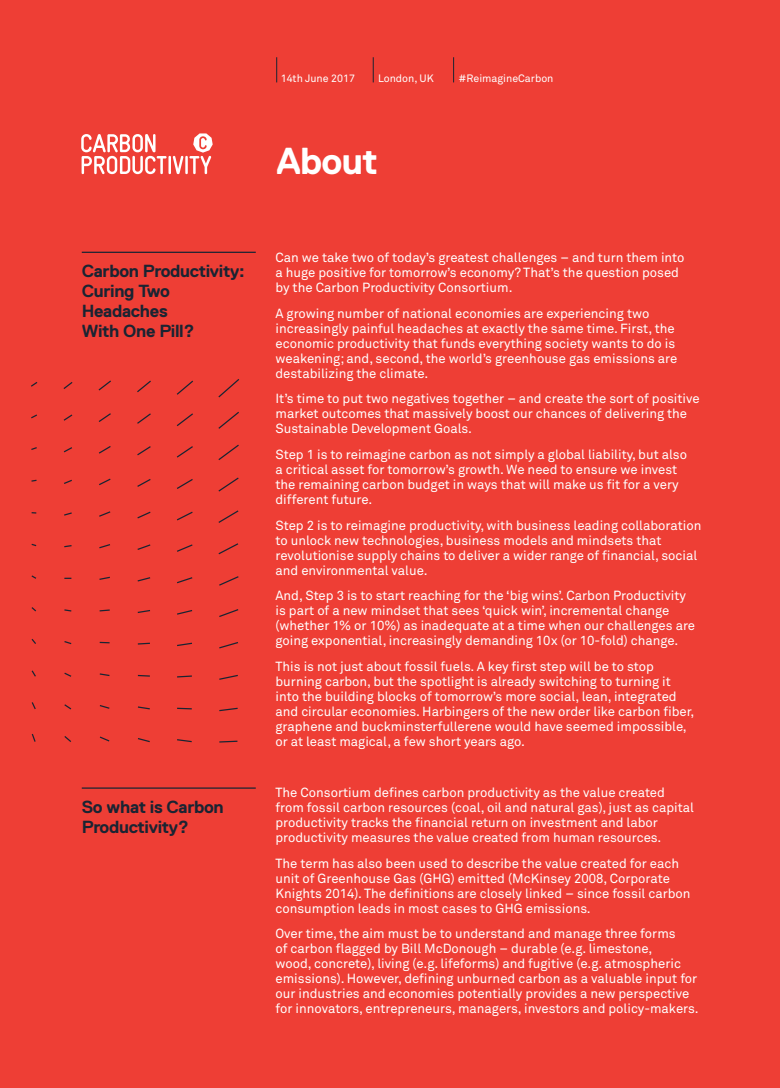
<style>
.page{position:relative;width:780px;height:1088px;background:#ee3e35}
.page>*{position:absolute;margin:0;border:0;box-sizing:border-box;transform-origin:0 0}
.Large_heading{font:700 37.5px "Replica";letter-spacing:-.02em;color:#fff}
.Questions{font:700 17.5px/20px "Replica";letter-spacing:-.02em;color:#1a2432}
.Body{font:13.12px/15px "Akkurat Pro";color:#fff}
.t1{font:10.62px "Akkurat Pro";color:#fff}
</style>
<div class="page">
<svg style="left:276px;top:57px;width:1px;height:25px"></svg>
<svg style="left:373px;top:57px;width:1px;height:25px"></svg>
<svg style="left:453px;top:57px;width:1px;height:25px"></svg>
<hr style="left:82px;top:252px;width:174px;height:1px;background:#1a2432">
<hr style="left:82px;top:787px;width:174px;height:2px;background:#1a2432">
<svg style="left:31px;top:380px;width:162px;height:363px"></svg>
<svg style="left:218px;top:379px;width:22px;height:364px"></svg>
<svg style="left:81px;top:134px;width:85px;height:40px"></svg>
<hr style="left:168px;top:156px;width:3px;height:18px;background:#fff">
<svg style="left:173px;top:156px;width:10px;height:18px"></svg>
<hr style="left:185px;top:156px;width:3px;height:18px;background:#fff">
<svg style="left:189px;top:133px;width:24px;height:41px"></svg>
<p class="Questions" style="left:82px;top:261px;width:164px">Carbon Productivity:<br>Curing Two<br>Headaches<br>With One Pill?</p>
<p class="Questions" style="left:82px;top:797px;width:143px">So what is Carbon<br>Productivity?</p>
<p class="t1" style="left:281px;top:73px;width:76px">14th June 2017</p>
<p class="t1" style="left:378px;top:72px;width:57px">London, UK</p>
<p class="t1" style="left:458px;top:73px;width:96px">#ReimagineCarbon</p>
<p class="Large_heading" style="left:276px;top:140px;width:103px">About</p>
<p class="Body" style="left:275px;top:250px;width:410px">Can we take two of today’s greatest challenges – and turn them into a huge positive for tomorrow’s economy? That’s the question posed by the Carbon Productivity Consortium.</p>
<p class="Body" style="left:275px;top:306px;width:403px">A growing number of national economies are experiencing two increasingly painful headaches at exactly the same time. First, the economic productivity that funds everything society wants to do is weakening; and, second, the world’s greenhouse gas emissions are destabilizing the climate.</p>
<p class="Body" style="left:275px;top:391px;width:425px">It’s time to put two negatives together – and create the sort of positive market outcomes that massively boost our chances of delivering the<br>Sustainable Development Goals.</p>
<p class="Body" style="left:275px;top:447px;width:413px">Step 1 is to reimagine carbon as not simply a global liability, but also a critical asset for tomorrow’s growth. We need to ensure we invest the remaining carbon budget in ways that will make us fit for a very different future.</p>
<p class="Body" style="left:275px;top:518px;width:427px">Step 2 is to reimagine productivity, with business leading collaboration to unlock new technologies, business models and mindsets that revolutionise supply chains to deliver a wider range of financial, social and environmental value.</p>
<p class="Body" style="left:275px;top:588px;width:421px">And, Step 3 is to start reaching for the ‘big wins’. Carbon Productivity is part of a new mindset that sees ‘quick win’, incremental change (whether 1% or 10%) as inadequate at a time when our challenges are going exponential, increasingly demanding 10x (or 10-fold) change.</p>
<p class="Body" style="left:275px;top:659px;width:420px">This is not just about fossil fuels. A key first step will be to stop burning carbon, but the spotlight is already switching to turning it into the building blocks of tomorrow’s more social, lean, integrated and circular economies. Harbingers of the new order like carbon fiber, graphene and buckminsterfullerene would have seemed impossible, or at least magical, a few short years ago.</p>
<p class="Body" style="left:275px;top:785px;width:420px">The Consortium defines carbon productivity as the value created from fossil carbon resources (coal, oil and natural gas), just as capital productivity tracks the financial return on investment and labor productivity measures the value created from human resources.</p>
<p class="Body" style="left:275px;top:856px;width:416px">The term has also been used to describe the value created for each unit of Greenhouse Gas (GHG) emitted (McKinsey 2008, Corporate Knights 2014). The definitions are closely linked – since fossil carbon consumption leads in most cases to GHG emissions.</p>
<p class="Body" style="left:275px;top:926px;width:424px">Over time, the aim must be to understand and manage three forms<br>of carbon flagged by Bill McDonough – durable (e.g. limestone,<br>wood, concrete), living (e.g. lifeforms) and fugitive (e.g. atmospheric emissions). However, defining unburned carbon as a valuable input for our industries and economies potentially provides a new perspective for innovators, entrepreneurs, managers, investors and policy-makers.</p>
</div>
